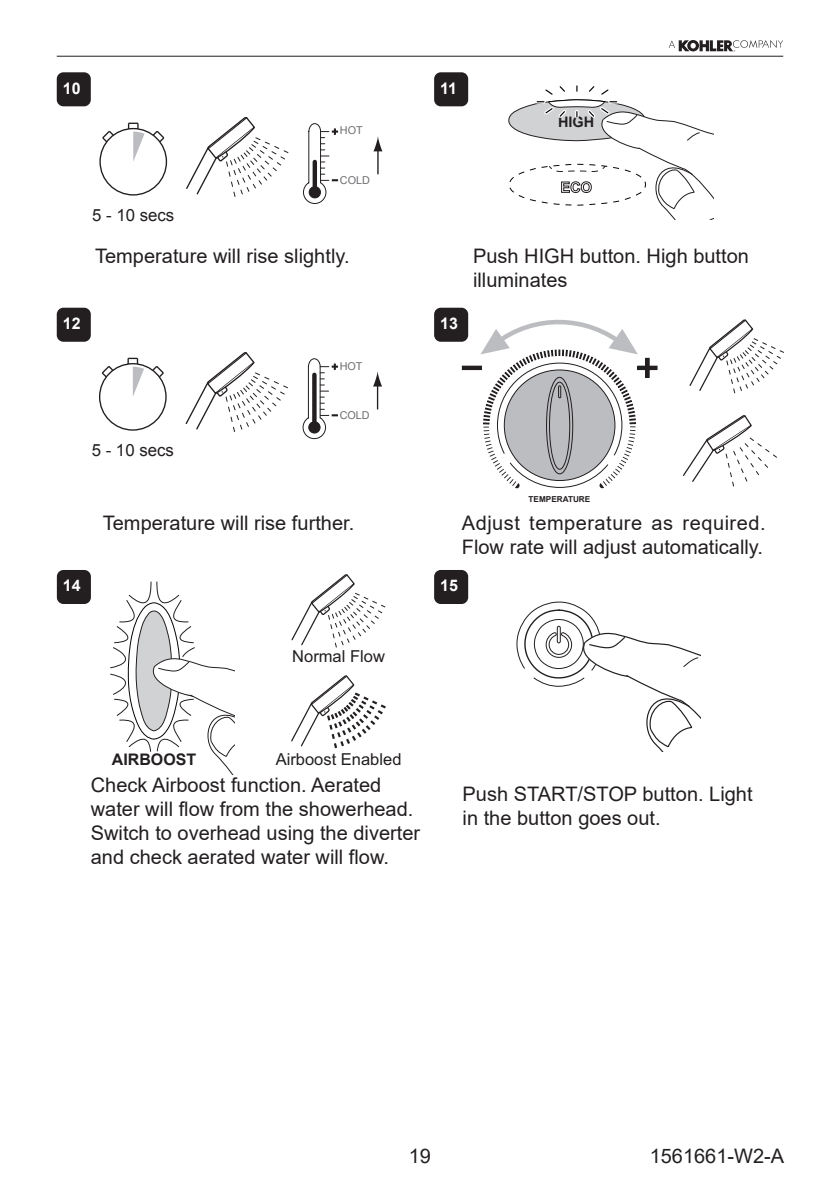
<style>
.page{position:relative;width:840px;height:1191px;background:#fff}
.page>*{position:absolute;margin:0;border:0;box-sizing:border-box;transform-origin:0 0}
.Caption_10pt{font:20px/24px "Arial";color:#231f20}
.Body_Justify{font:20px/24px "Arial";color:#231f20}
.t1{font:16.8px "Arial";color:#231f20}
.t2{font:16.4px "Arial";color:#231f20}
._1_2_3{font:700 16px "Arial";color:#fff}
.t3{font:700 16px "Arial";color:#231f20}
.t4{font:700 14.4px "Arial";color:#231f20}
.t5{font:10.8px "Arial";color:#6c6d70}
.t6{font:700 8.2px "Arial";color:#231f20}
</style>
<div class="page">
<hr style="left:57px;top:56px;width:725px;height:1px;background:#231f20">
<svg style="left:668px;top:40px;width:114px;height:12px"></svg>
<svg style="left:480px;top:319px;width:157px;height:169px"></svg>
<div style="left:461px;top:366px;width:20px;height:4px;border:1px solid #231f20"></div>
<div style="left:637px;top:366px;width:20px;height:4px;border:1px solid #231f20"></div>
<div style="left:645px;top:358px;width:4px;height:20px;border:1px solid #231f20"></div>
<div style="left:58px;top:73px;width:32px;height:32px;background:#231f20;border-radius:6px"></div>
<div style="left:57px;top:72px;width:34px;height:34px;border:2px solid #231f20;border-radius:6px"></div>
<div style="left:435px;top:73px;width:32px;height:32px;background:#231f20;border-radius:6px"></div>
<div style="left:434px;top:72px;width:34px;height:34px;border:2px solid #231f20;border-radius:6px"></div>
<div style="left:58px;top:309px;width:32px;height:32px;background:#231f20;border-radius:6px"></div>
<div style="left:57px;top:308px;width:34px;height:34px;border:2px solid #231f20;border-radius:6px"></div>
<div style="left:58px;top:571px;width:32px;height:32px;background:#231f20;border-radius:6px"></div>
<div style="left:57px;top:570px;width:34px;height:34px;border:2px solid #231f20;border-radius:6px"></div>
<div style="left:435px;top:309px;width:32px;height:32px;background:#231f20;border-radius:6px"></div>
<div style="left:434px;top:308px;width:34px;height:34px;border:2px solid #231f20;border-radius:6px"></div>
<div style="left:435px;top:571px;width:32px;height:32px;background:#231f20;border-radius:6px"></div>
<div style="left:434px;top:570px;width:34px;height:34px;border:2px solid #231f20;border-radius:6px"></div>
<svg style="left:508px;top:85px;width:204px;height:134px"></svg>
<svg style="left:110px;top:581px;width:125px;height:193px"></svg>
<svg style="left:516px;top:601px;width:184px;height:151px"></svg>
<div style="left:99px;top:128px;width:68px;height:67px;border:1px solid #231f20;border-radius:50%"></div>
<svg style="left:102px;top:130px;width:13px;height:14px"></svg>
<svg style="left:151px;top:130px;width:14px;height:14px"></svg>
<svg style="left:128px;top:123px;width:16px;height:38px"></svg>
<svg style="left:373px;top:136px;width:9px;height:38px"></svg>
<svg style="left:303px;top:123px;width:35px;height:81px"></svg>
<svg style="left:186px;top:117px;width:103px;height:80px"></svg>
<div style="left:99px;top:363px;width:67px;height:68px;border:1px solid #231f20;border-radius:50%"></div>
<svg style="left:102px;top:366px;width:13px;height:13px"></svg>
<svg style="left:151px;top:366px;width:13px;height:13px"></svg>
<svg style="left:127px;top:358px;width:17px;height:38px"></svg>
<svg style="left:373px;top:371px;width:9px;height:15px"></svg>
<hr style="left:376px;top:383px;width:2px;height:26px;background:#231f20">
<svg style="left:302px;top:358px;width:36px;height:81px"></svg>
<svg style="left:185px;top:352px;width:103px;height:80px"></svg>
<svg style="left:291px;top:574px;width:95px;height:74px"></svg>
<svg style="left:291px;top:675px;width:95px;height:74px"></svg>
<svg style="left:689px;top:319px;width:95px;height:75px"></svg>
<svg style="left:683px;top:415px;width:94px;height:72px"></svg>
<p class="_1_2_3" style="left:63px;top:77px;width:19px">10</p>
<p class="_1_2_3" style="left:440px;top:77px;width:18px">11</p>
<p class="t5" style="left:339px;top:124px;width:24px">HOT</p>
<p class="t1" style="left:92px;top:204px;width:84px">5 - 10 secs</p>
<p class="t5" style="left:339px;top:173px;width:32px">COLD</p>
<p class="Caption_10pt" style="left:95px;top:244px;width:256px">Temperature will rise slightly.</p>
<p class="_1_2_3" style="left:63px;top:312px;width:19px">12</p>
<p class="_1_2_3" style="left:440px;top:312px;width:19px">13</p>
<p class="t5" style="left:339px;top:359px;width:24px">HOT</p>
<p class="t1" style="left:92px;top:439px;width:84px">5 - 10 secs</p>
<p class="t5" style="left:339px;top:408px;width:32px">COLD</p>
<p class="t4" style="left:557px;top:112px;width:38px">HIGH</p>
<p class="Caption_10pt" style="left:473px;top:244px;width:277px">Push HIGH button. High button illuminates</p>
<p class="t6" style="left:528px;top:493px;width:63px">TEMPERATURE</p>
<p class="Caption_10pt" style="left:103px;top:511px;width:253px">Temperature will rise further.</p>
<p class="Body_Justify" style="left:461px;top:511px;width:305px">Adjust temperature as required.<br>Flow rate will adjust automatically.</p>
<p class="_1_2_3" style="left:63px;top:574px;width:19px">14</p>
<p class="_1_2_3" style="left:440px;top:574px;width:19px">15</p>
<p class="t3" style="left:112px;top:749px;width:86px">AIRBOOST</p>
<p class="t3" style="left:135px;top:749px;width:37px">MAX</p>
<p class="t2" style="left:292px;top:646px;width:94px">Normal Flow</p>
<p class="t2" style="left:275px;top:749px;width:127px">Airboost Enabled</p>
<p class="Caption_10pt" style="left:91px;top:772px;width:331px">Check Airboost function. Aerated water will flow from the showerhead.<br>Switch to overhead using the diverter and check aerated water will flow.</p>
<p class="Caption_10pt" style="left:462px;top:782px;width:291px">Push START/STOP button. Light in the button goes out.</p>
<p class="Caption_10pt" style="left:408px;top:1143px;width:24px">19</p>
<p class="Caption_10pt" style="left:649px;top:1143px;width:136px">1561661-W2-A</p>
</div>
